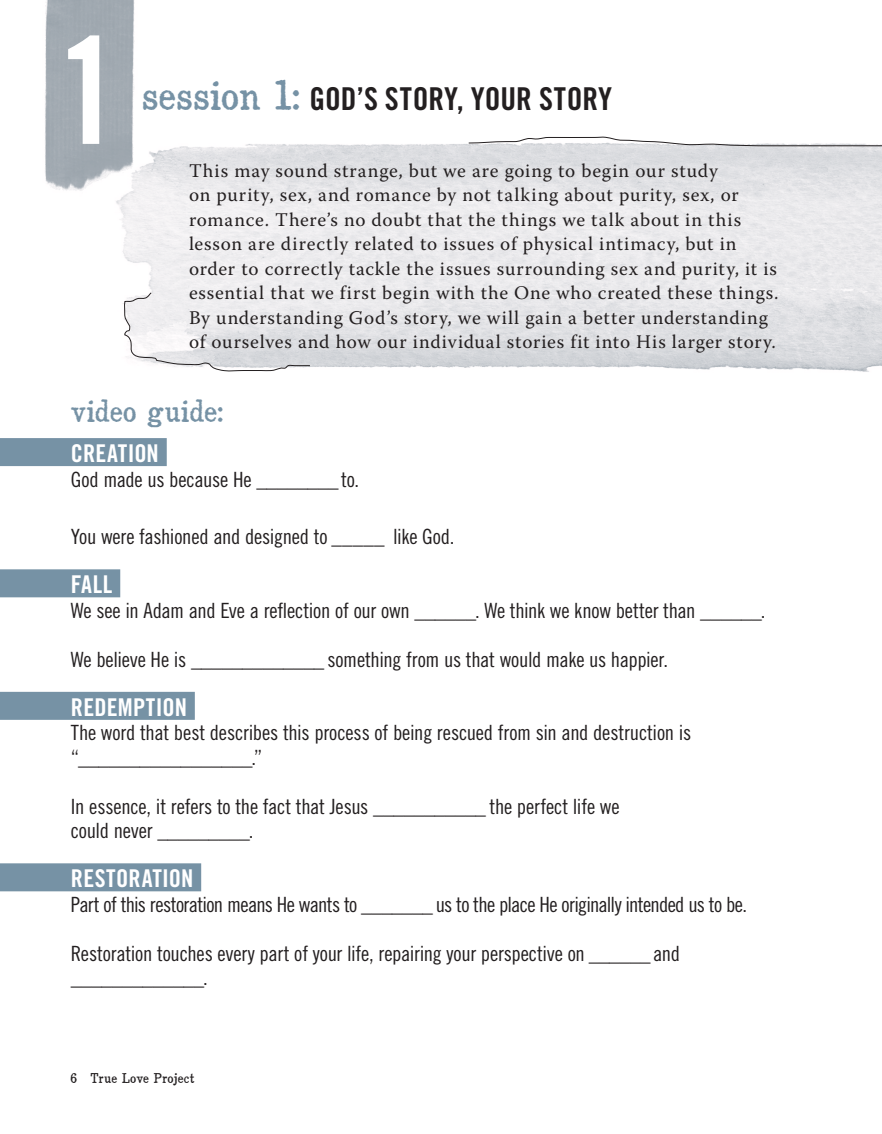
<style>
.page{position:relative;width:882px;height:1134px;background:#fff}
.page>*{position:absolute;margin:0;border:0;box-sizing:border-box;transform-origin:0 0}
.t1{font:148.22px "Trade Gothic LT Std Bd Cn 20";color:#fff}
.body_indent{font:31.5px "Trade Gothic LT Std Bd Cn 20";color:#231f20}
.body_indent-2{font:31.5px "Langtry WF";letter-spacing:-.005em;color:#7692a5}
.body_indent-3{font:24.5px "Trade Gothic LT Std Bd Cn 20";letter-spacing:.01em;color:#fff}
.body_indent-4{font:21px/24.5px "Trade Gothic LT Std Cn 18";letter-spacing:-.015em;color:#231f20}
.body_indent-5{font:21px "Trade Gothic LT Std Cn 18";letter-spacing:-.035em;color:#231f20}
.body_indent-6{font:19.25px/24.5px "Warnock Pro";letter-spacing:.04em;color:#231f20}
.body_indent-7{font:14px "Langtry WF";letter-spacing:.01em;color:#231f20}
.s1{font-family:"Langtry WF";font-size:42px;color:#7692a5}
</style>
<div class="page">
<img style="left:120px;top:136px;width:762px;height:236px">
<img style="left:45px;top:0;width:109px;height:213px">
<div style="left:0;top:438px;width:167px;height:28px;background:#7692a5"></div>
<div style="left:0;top:569px;width:120px;height:28px;background:#7692a5"></div>
<div style="left:0;top:692px;width:195px;height:28px;background:#7692a5"></div>
<div style="left:0;top:863px;width:201px;height:28px;background:#7692a5"></div>
<svg style="left:469px;top:137px;width:413px;height:9px"></svg>
<svg style="left:123px;top:293px;width:187px;height:78px"></svg>
<p class="t1" style="left:56px;top:1px;width:67px">1</p>
<p class="body_indent" style="left:142px;top:80px;width:472px"><span class="s1">session 1:</span> GOD’S STORY, YOUR STORY</p>
<p class="body_indent-6" style="left:189px;top:158px;width:591px">This may sound strange, but we are going to begin our study<br>on purity, sex, and romance by not talking about purity, sex, or romance. There’s no doubt that the things we talk about in this lesson are directly related to issues of physical intimacy, but in order to correctly tackle the issues surrounding sex and purity, it is essential that we first begin with the One who created these things.<br>By understanding God’s story, we will gain a better understanding of ourselves and how our individual stories fit into His larger story.</p>
<p class="body_indent-2" style="left:71px;top:399px;width:154px">video guide:</p>
<p class="body_indent-3" style="left:71px;top:438px;width:90px">CREATION</p>
<p class="body_indent-4" style="left:71px;top:467px;width:290px">God made us because He ________to.</p>
<p class="body_indent-4" style="left:71px;top:524px;width:385px">You were fashioned and designed to _____ like God.</p>
<p class="body_indent-3" style="left:71px;top:570px;width:43px">FALL</p>
<p class="body_indent-4" style="left:71px;top:598px;width:696px">We see in Adam and Eve a reflection of our own ______. We think we know better than ______.</p>
<p class="body_indent-4" style="left:71px;top:647px;width:599px">We believe He is _____________ something from us that would make us happier.</p>
<p class="body_indent-3" style="left:71px;top:692px;width:118px">REDEMPTION</p>
<p class="body_indent-4" style="left:71px;top:720px;width:622px">The word that best describes this process of being rescued from sin and destruction is “_________________.”</p>
<p class="body_indent-4" style="left:71px;top:794px;width:550px">In essence, it refers to the fact that Jesus ___________ the perfect life we could never _________.</p>
<p class="body_indent-3" style="left:71px;top:864px;width:124px">RESTORATION</p>
<p class="body_indent-5" style="left:71px;top:892px;width:678px">Part of this restoration means He wants to _______us to the place He originally intended us to be.</p>
<p class="body_indent-4" style="left:71px;top:941px;width:611px">Restoration touches every part of your life, repairing your perspective on ______and _____________.</p>
<p class="body_indent-7" style="left:71px;top:1073px;width:125px">6 True Love Project</p>
</div>
